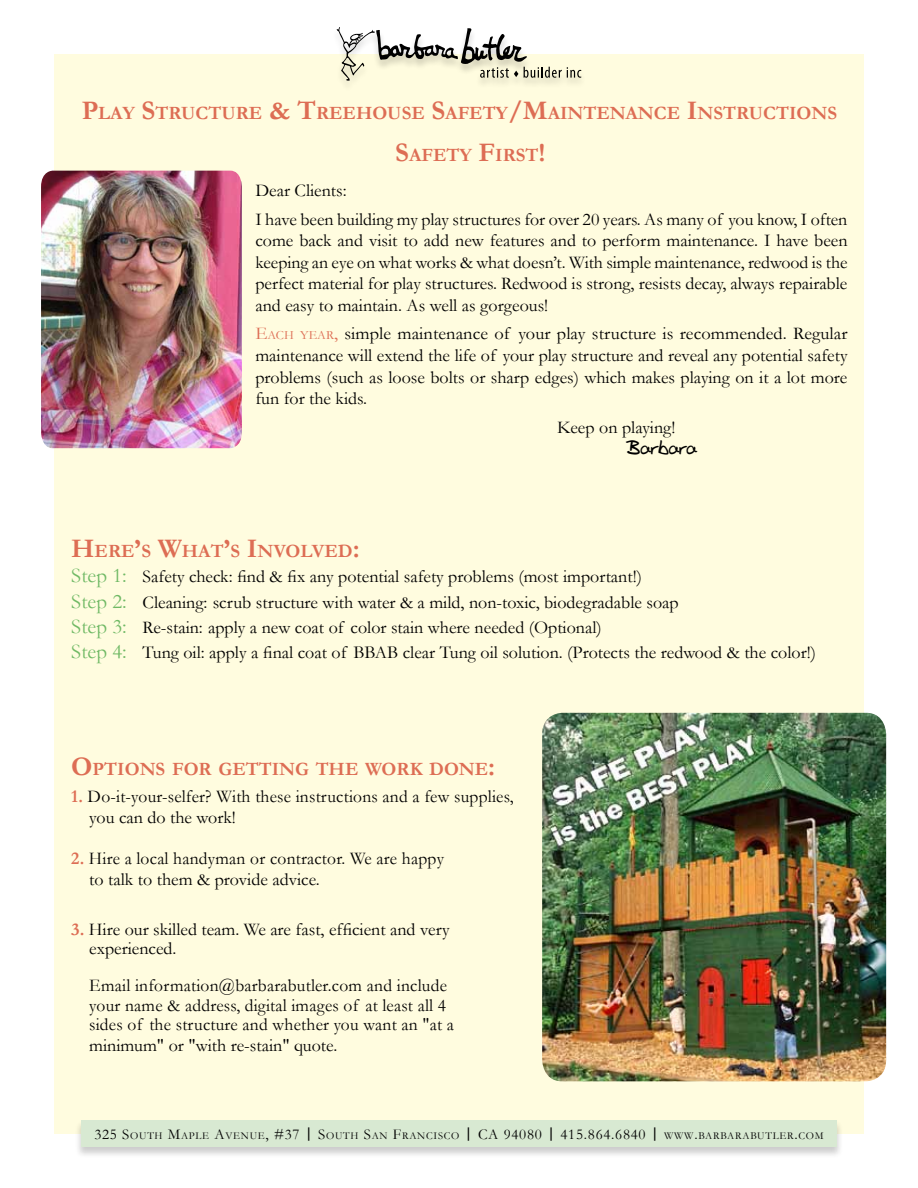
<style>
.page{position:relative;width:918px;height:1188px;background:#fff}
.page>*{position:absolute;margin:0;border:0;box-sizing:border-box;transform-origin:0 0}
.t1{font:700 18.9px "Garamond";color:#dd6d54}
.t2{font:18px/21.6px "Garamond";color:#000}
.t3{font:700 18px "Bud Hand";color:#000}
.t4{font:10.5px "Garamond";letter-spacing:.07em;color:#000}
.s1{font-size:27px}
.s2{color:#dd6d54}
.s3{font-size:12.6px;color:#dd6d54}
.s4{font-size:21px;color:#70b965}
.s5{font-weight:700;color:#dd6d54}
.s6{font-size:15px}
.s7{font-weight:700;font-size:15px}
</style>
<div class="page">
<div style="left:54px;top:54px;width:810px;height:1080px;background:#fffcdf"></div>
<div style="left:332px;top:27px;width:255px;height:65px;background:#000;opacity:.2"></div>
<svg style="left:337px;top:27px;width:244px;height:54px"></svg>
<div style="left:75px;top:1120px;width:768px;height:39px;background:#000;opacity:.2"></div>
<div style="left:81px;top:1120px;width:756px;height:28px;background:#d8e9d2"></div>
<img style="left:542px;top:713px;width:344px;height:368px">
<img style="left:41px;top:171px;width:201px;height:277px">
<p class="t1" style="left:82px;top:100px;width:755px"><span class="s1">P</span>LAY <span class="s1">S</span>TRUCTURE <span class="s1">&amp; T</span>REEHOUSE <span class="s1">S</span>AFETY<span class="s1">/M</span>AINTENANCE <span class="s1">I</span>NSTRUCTIONS</p>
<p class="t1" style="left:395px;top:142px;width:152px"><span class="s1">S</span>AFETY <span class="s1">F</span>IRST<span class="s1">!</span></p>
<p class="t2" style="left:255px;top:176px;width:594px;line-height:28.3px">Dear Clients:<br>I have been building my play structures for over 20 years. As many of you know, I often</p>
<p class="t2" style="left:255px;top:229px;width:594px;text-align:justify">come back and visit to add new features and to perform maintenance. I have been keeping an eye on what works &amp; what doesn’t. With simple maintenance, redwood is the perfect material for play structures. Redwood is strong, resists decay, always repairable and easy to maintain. As well as gorgeous!</p>
<p class="t2" style="left:255px;top:322px;width:594px;text-align:justify"><span class="s2">E</span><span class="s3">ACH YEAR</span><span class="s2">,</span> simple maintenance of your play structure is recommended. Regular maintenance will extend the life of your play structure and reveal any potential safety problems (such as loose bolts or sharp edges) which makes playing on it a lot more fun for the kids.</p>
<p class="t2" style="left:557px;top:416px;width:120px">Keep on playing!</p>
<p class="t3" style="left:626px;top:438px;width:72px">Barbara</p>
<p class="t1" style="left:71px;top:538px;width:290px"><span class="s1">H</span>ERE<span class="s1">’</span>S <span class="s1">W</span>HAT<span class="s1">’</span>S <span class="s1">I</span>NVOLVED<span class="s1">:</span></p>
<p class="t2" style="left:71px;top:564px;width:746px;line-height:25.2px"><span class="s4">Step 1:</span> Safety check: find &amp; fix any potential safety problems (most important!)<br><span class="s4">Step 2:</span> Cleaning: scrub structure with water &amp; a mild, non-toxic, biodegradable soap<br><span class="s4">Step 3:</span> Re-stain: apply a new coat of color stain where needed (Optional)<br><span class="s4">Step 4:</span> Tung oil: apply a final coat of BBAB clear Tung oil solution. (Protects the redwood &amp; the color!)</p>
<p class="t1" style="left:71px;top:757px;width:426px"><span class="s1">O</span>PTIONS FOR GETTING THE WORK DONE<span class="s1">:</span></p>
<p class="t2" style="left:89px;top:785px;width:426px;text-indent:-18px"><span class="s5">1.</span> Do-it-your-selfer? With these instructions and a few supplies, you can do the work!</p>
<p class="t2" style="left:89px;top:847px;width:356px;line-height:21px;text-indent:-18px"><span class="s5">2.</span> Hire a local handyman or contractor. We are happy to talk to them &amp; provide advice.</p>
<p class="t2" style="left:89px;top:919px;width:362px;line-height:19.5px;text-indent:-18px"><span class="s5">3.</span> Hire our skilled team. We are fast, efficient and very experienced.</p>
<p class="t2" style="left:89px;top:975px;width:366px;line-height:20px">Email information@barbarabutler.com and include your name &amp; address, digital images of at least all 4 sides of the structure and whether you want an "at a minimum" or "with re-stain" quote.</p>
<p class="t4" style="left:94px;top:1129px;width:731px"><span class="s6">325 S</span>OUTH <span class="s6">M</span>APLE <span class="s6">A</span>VENUE<span class="s6">, #37</span> <span class="s7">|</span> <span class="s6">S</span>OUTH <span class="s6">S</span>AN <span class="s6">F</span>RANCISCO <span class="s7">|</span> <span class="s6">CA 94080</span> <span class="s7">|</span> <span class="s6">415.864.6840</span> <span class="s7">|</span> WWW<span class="s6">.</span>BARBARABUTLER<span class="s6">.</span>COM</p>
</div>
